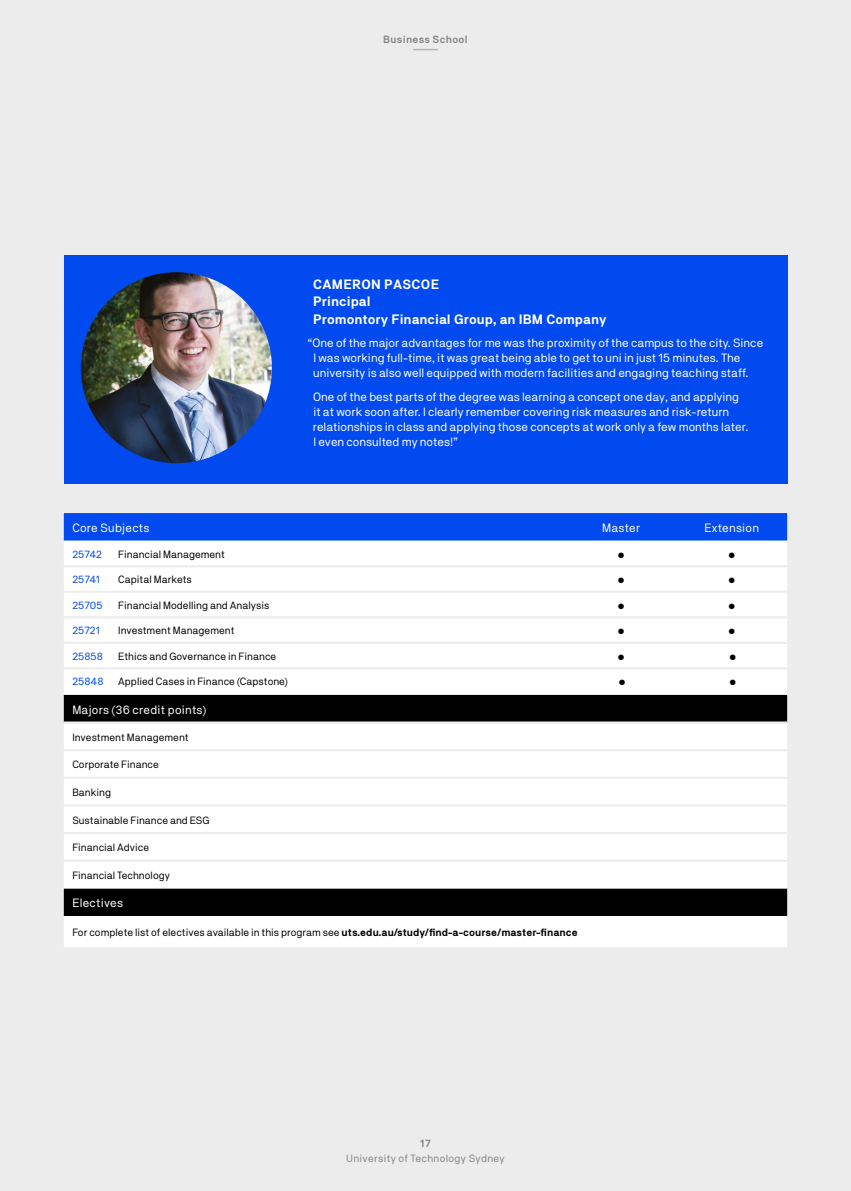
<style>
.page{position:relative;width:851px;height:1191px;background:#fff}
.page>*{position:absolute;margin:0;border:0;box-sizing:border-box;transform-origin:0 0}
.t1{font:700 13.5px/17.2px "NB Akademie";color:#fff}
.t2{font:12px/15px "NB Akademie";color:#fff}
.t3{font:12px "NB Akademie";letter-spacing:.02em;color:#fff}
.t4{font:10.5px "NB Akademie";color:#000}
.t5{font:10.5px "NB Akademie";color:#004af0}
.t6{font:10.5px "NB Akademie";letter-spacing:.03em;color:#858585}
.t7{font:600 10.5px "NB Akademie";letter-spacing:.03em;color:#858585}
.s1{font-weight:700}
</style>
<div class="page">
<div style="left:0;top:0;width:850px;height:1191px;background:#ececec"></div>
<div style="left:64px;top:255px;width:723px;height:229px;background:#004af0"></div>
<img style="left:81px;top:272px;width:191px;height:191px;border-radius:95px">
<svg style="left:64px;top:513px;width:723px;height:28px;background:#044df0"></svg>
<div style="left:64px;top:541px;width:723px;height:152px;background:#fff"></div>
<hr style="left:64px;top:565px;width:54px;height:2px;background:#ececec">
<hr style="left:118px;top:565px;width:448px;height:2px;background:#ececec">
<hr style="left:566px;top:565px;width:110px;height:2px;background:#ececec">
<hr style="left:676px;top:565px;width:111px;height:2px;background:#ececec">
<hr style="left:64px;top:590px;width:54px;height:3px;background:#ececec">
<hr style="left:118px;top:590px;width:448px;height:3px;background:#ececec">
<hr style="left:566px;top:590px;width:110px;height:3px;background:#ececec">
<hr style="left:676px;top:590px;width:111px;height:3px;background:#ececec">
<hr style="left:64px;top:616px;width:54px;height:2px;background:#ececec">
<hr style="left:64px;top:642px;width:54px;height:2px;background:#ececec">
<hr style="left:118px;top:616px;width:448px;height:2px;background:#ececec">
<hr style="left:118px;top:642px;width:448px;height:2px;background:#ececec">
<hr style="left:566px;top:616px;width:110px;height:2px;background:#ececec">
<hr style="left:566px;top:642px;width:110px;height:2px;background:#ececec">
<hr style="left:676px;top:616px;width:111px;height:2px;background:#ececec">
<hr style="left:676px;top:642px;width:111px;height:2px;background:#ececec">
<hr style="left:64px;top:667px;width:54px;height:2px;background:#ececec">
<hr style="left:118px;top:667px;width:448px;height:2px;background:#ececec">
<hr style="left:566px;top:667px;width:110px;height:2px;background:#ececec">
<hr style="left:676px;top:667px;width:111px;height:2px;background:#ececec">
<hr style="left:64px;top:693px;width:54px;height:2px;background:#fff">
<hr style="left:118px;top:693px;width:448px;height:2px;background:#fff">
<hr style="left:566px;top:693px;width:110px;height:2px;background:#fff">
<hr style="left:676px;top:693px;width:111px;height:2px;background:#fff">
<div style="left:64px;top:695px;width:723px;height:26px;background:#000"></div>
<svg style="left:64px;top:724px;width:723px;height:223px;background:#dedede"></svg>
<hr style="left:64px;top:749px;width:723px;height:2px;background:#ececec">
<hr style="left:64px;top:777px;width:723px;height:2px;background:#ececec">
<hr style="left:64px;top:804px;width:723px;height:2px;background:#ececec">
<hr style="left:64px;top:832px;width:723px;height:2px;background:#ececec">
<hr style="left:64px;top:859px;width:723px;height:3px;background:#ececec">
<svg style="left:413px;top:49px;width:25px;height:1px"></svg>
<p class="t7" style="left:383px;top:33px;width:86px">Business School</p>
<p class="t1" style="left:313px;top:275px;width:295px">CAMERON PASCOE<br>Principal<br>Promontory Financial Group, an IBM Company</p>
<p class="t2" style="left:313px;top:335px;width:451px;text-indent:-5px">“One of the major advantages for me was the proximity of the campus to the city. Since<br>I was working full-time, it was great being able to get to uni in just 15 minutes. The university is also well equipped with modern facilities and engaging teaching staff.</p>
<p class="t2" style="left:313px;top:388px;width:437px">One of the best parts of the degree was learning a concept one day, and applying it at work soon after. I clearly remember covering risk measures and risk-return relationships in class and applying those concepts at work only a few months later.<br>I even consulted my notes!”</p>
<p class="t3" style="left:72px;top:520px;width:79px">Core Subjects</p>
<p class="t2" style="left:602px;top:520px;width:40px">Master</p>
<p class="t3" style="left:704px;top:520px;width:56px">Extension</p>
<p class="t5" style="left:72px;top:548px;width:31px">25742</p>
<p class="t4" style="left:118px;top:548px;width:108px">Financial Management</p>
<p class="t4" style="left:617px;top:548px;width:8px">•</p>
<p class="t4" style="left:728px;top:548px;width:8px">•</p>
<p class="t5" style="left:72px;top:573px;width:29px">25741</p>
<p class="t4" style="left:118px;top:573px;width:75px">Capital Markets</p>
<p class="t4" style="left:617px;top:573px;width:8px">•</p>
<p class="t4" style="left:728px;top:573px;width:8px">•</p>
<p class="t5" style="left:72px;top:599px;width:32px">25705</p>
<p class="t4" style="left:118px;top:599px;width:153px">Financial Modelling and Analysis</p>
<p class="t4" style="left:617px;top:599px;width:8px">•</p>
<p class="t4" style="left:728px;top:599px;width:8px">•</p>
<p class="t5" style="left:72px;top:624px;width:29px">25721</p>
<p class="t4" style="left:118px;top:624px;width:118px">Investment Management</p>
<p class="t4" style="left:617px;top:624px;width:8px">•</p>
<p class="t4" style="left:728px;top:624px;width:8px">•</p>
<p class="t5" style="left:72px;top:650px;width:32px">25858</p>
<p class="t4" style="left:118px;top:650px;width:160px">Ethics and Governance in Finance</p>
<p class="t4" style="left:617px;top:650px;width:8px">•</p>
<p class="t4" style="left:729px;top:650px;width:8px">•</p>
<p class="t5" style="left:72px;top:675px;width:33px">25848</p>
<p class="t4" style="left:118px;top:675px;width:171px">Applied Cases in Finance (Capstone)</p>
<p class="t4" style="left:618px;top:675px;width:8px">•</p>
<p class="t4" style="left:729px;top:675px;width:8px">•</p>
<p class="t3" style="left:72px;top:702px;width:135px">Majors (36 credit points)</p>
<p class="t4" style="left:72px;top:730px;width:118px">Investment Management</p>
<p class="t4" style="left:72px;top:758px;width:88px">Corporate Finance</p>
<p class="t4" style="left:72px;top:786px;width:40px">Banking</p>
<p class="t4" style="left:72px;top:813px;width:139px">Sustainable Finance and ESG</p>
<p class="t4" style="left:72px;top:841px;width:78px">Financial Advice</p>
<p class="t4" style="left:72px;top:869px;width:99px">Financial Technology</p>
<p class="t3" style="left:72px;top:895px;width:52px">Electives</p>
<p class="t4" style="left:72px;top:926px;width:506px">For complete list of electives available in this program see <span class="s1">uts.edu.au/study/find-a-course/master-finance</span></p>
<p class="t7" style="left:420px;top:1136px;width:12px">17</p>
<p class="t6" style="left:346px;top:1152px;width:160px">University of Technology Sydney</p>
</div>
